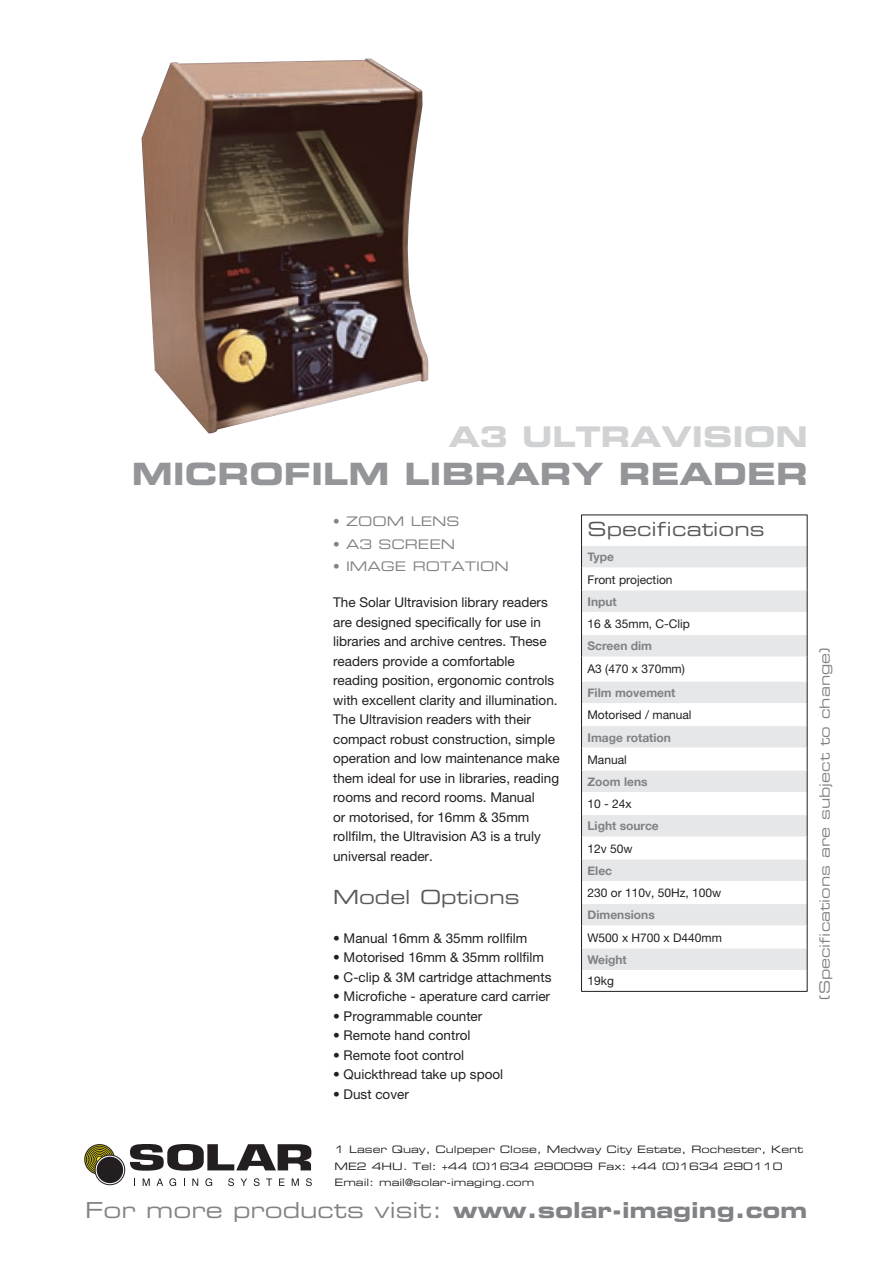
<style>
.page{position:relative;width:893px;height:1263px;background:#fff}
.page>*{position:absolute;margin:0;border:0;box-sizing:border-box;transform-origin:0 0}
.t1{font:30.75px "Eurostile Bold Extended Two";color:#939598}
.t2{font:28.5px "Eurostile Bold Extended Two";color:#d1d2d4}
.t3{font:22.05px "Eurostile Extended Two";color:#808285}
.t4{font:19.5px "Eurostile Extended Two";color:#57585a}
.t5{font:14.25px "Eurostile Extended Two";color:#808285}
.t6{font:13.5px/19.5px "Helvetica Neue";color:#231f20}
.t7{font:13.2px "Eurostile Extended Two";color:#808285}
.t8{font:12px "Helvetica Neue";color:#231f20}
.t9{font:700 12px "Helvetica Neue";color:#808285}
.t10{font:10.2px/16.5px "Eurostile Extended Two";color:#231f20}
.s1{font-family:"Eurostile Bold Extended Two"}
</style>
<div class="page">
<svg style="left:85px;top:1144px;width:29px;height:30px"></svg>
<div style="left:84px;top:1144px;width:31px;height:31px;border:1px solid #231f20;border-radius:50%"></div>
<svg style="left:95px;top:1155px;width:30px;height:30px"></svg>
<div style="left:95px;top:1155px;width:30px;height:30px;border:1px solid #231f20;border-radius:50%"></div>
<div style="left:97px;top:1157px;width:26px;height:26px;background:#231f20;border-radius:50%"></div>
<svg style="left:130px;top:1144px;width:181px;height:27px"></svg>
<svg style="left:143px;top:1178px;width:7px;height:8px"></svg>
<svg style="left:157px;top:1178px;width:6px;height:8px"></svg>
<svg style="left:169px;top:1178px;width:7px;height:8px"></svg>
<svg style="left:192px;top:1178px;width:6px;height:8px"></svg>
<svg style="left:205px;top:1178px;width:7px;height:8px"></svg>
<svg style="left:228px;top:1178px;width:6px;height:8px"></svg>
<svg style="left:241px;top:1178px;width:6px;height:8px"></svg>
<svg style="left:254px;top:1178px;width:6px;height:8px"></svg>
<svg style="left:266px;top:1178px;width:6px;height:8px"></svg>
<svg style="left:279px;top:1178px;width:6px;height:8px"></svg>
<svg style="left:292px;top:1178px;width:7px;height:8px"></svg>
<svg style="left:306px;top:1178px;width:6px;height:8px"></svg>
<svg style="left:582px;top:546px;width:225px;height:424px"></svg>
<hr style="left:581px;top:514px;width:226px;height:1px;background:#231f20">
<hr style="left:581px;top:515px;width:1px;height:31px;background:#231f20">
<hr style="left:807px;top:515px;width:1px;height:31px;background:#231f20">
<hr style="left:581px;top:991px;width:226px;height:1px;background:#231f20">
<svg style="left:581px;top:546px;width:1px;height:445px"></svg>
<svg style="left:807px;top:546px;width:1px;height:445px"></svg>
<img style="left:142px;top:59px;width:287px;height:375px">
<p class="t2" style="left:449px;top:417px;width:361px">A3 ULTRAVISION</p>
<p class="t1" style="left:132px;top:453px;width:678px">MICROFILM LIBRARY READER</p>
<p class="t7" style="left:333px;top:512px;width:128px">• ZOOM LENS</p>
<p class="t7" style="left:333px;top:535px;width:123px">• A3 SCREEN</p>
<p class="t7" style="left:333px;top:557px;width:177px">• IMAGE ROTATION</p>
<p class="t6" style="left:333px;top:592px;width:228px">The Solar Ultravision library readers are designed specifically for use in libraries and archive centres. These readers provide a comfortable reading position, ergonomic controls with excellent clarity and illumination.<br>The Ultravision readers with their compact robust construction, simple operation and low maintenance make them ideal for use in libraries, reading rooms and record rooms. Manual<br>or motorised, for 16mm &amp; 35mm rollfilm, the Ultravision A3 is a truly universal reader.</p>
<p class="t4" style="left:333px;top:883px;width:188px">Model Options</p>
<p class="t6" style="left:333px;top:928px;width:196px">• Manual 16mm &amp; 35mm rollfilm</p>
<p class="t6" style="left:333px;top:947px;width:212px">• Motorised 16mm &amp; 35mm rollfilm</p>
<p class="t6" style="left:333px;top:967px;width:220px">• C-clip &amp; 3M cartridge attachments</p>
<p class="t6" style="left:333px;top:986px;width:218px">• Microfiche - aperature card carrier</p>
<p class="t6" style="left:333px;top:1006px;width:151px">• Programmable counter</p>
<p class="t6" style="left:333px;top:1025px;width:139px">• Remote hand control</p>
<p class="t6" style="left:333px;top:1045px;width:133px">• Remote foot control</p>
<p class="t6" style="left:333px;top:1064px;width:172px">• Quickthread take up spool</p>
<p class="t6" style="left:333px;top:1084px;width:77px">• Dust cover</p>
<p class="t4" style="left:587px;top:516px;width:179px">Specifications</p>
<p class="t9" style="left:587px;top:550px;width:28px">Type</p>
<p class="t8" style="left:587px;top:572px;width:87px">Front projection</p>
<p class="t9" style="left:587px;top:594px;width:31px">Input</p>
<p class="t8" style="left:587px;top:617px;width:104px">16 &amp; 35mm, C-Clip</p>
<p class="t9" style="left:587px;top:639px;width:66px">Screen dim</p>
<p class="t8" style="left:587px;top:661px;width:99px">A3 (470 x 370mm)</p>
<p class="t9" style="left:587px;top:685px;width:89px">Film movement</p>
<p class="t8" style="left:587px;top:708px;width:106px">Motorised / manual</p>
<p class="t9" style="left:587px;top:730px;width:85px">Image rotation</p>
<p class="t8" style="left:587px;top:752px;width:41px">Manual</p>
<p class="t9" style="left:587px;top:774px;width:62px">Zoom lens</p>
<p class="t8" style="left:587px;top:797px;width:46px">10 - 24x</p>
<p class="t9" style="left:587px;top:819px;width:73px">Light source</p>
<p class="t8" style="left:587px;top:841px;width:47px">12v 50w</p>
<p class="t9" style="left:587px;top:863px;width:26px">Elec</p>
<p class="t8" style="left:587px;top:886px;width:135px">230 or 110v, 50Hz, 100w</p>
<p class="t9" style="left:587px;top:908px;width:69px">Dimensions</p>
<p class="t8" style="left:587px;top:930px;width:136px">W500 x H700 x D440mm</p>
<p class="t9" style="left:587px;top:952px;width:41px">Weight</p>
<p class="t8" style="left:587px;top:974px;width:28px">19kg</p>
<p class="t5" style="left:815px;top:1000px;width:353px;rotate:-90deg">(Specifications are subject to change)</p>
<p class="t10" style="left:334px;top:1141px;width:470px">1 Laser Quay, Culpeper Close, Medway City Estate, Rochester, Kent<br>ME2 4HU. Tel: +44 (0)1634 290099 Fax: +44 (0)1634 290110</p>
<p class="t10" style="left:334px;top:1174px;width:202px">Email: mail@solar-imaging.com</p>
<p class="t3" style="left:85px;top:1195px;width:724px">For more products visit: <span class="s1">www.solar-imaging.com</span></p>
</div>
